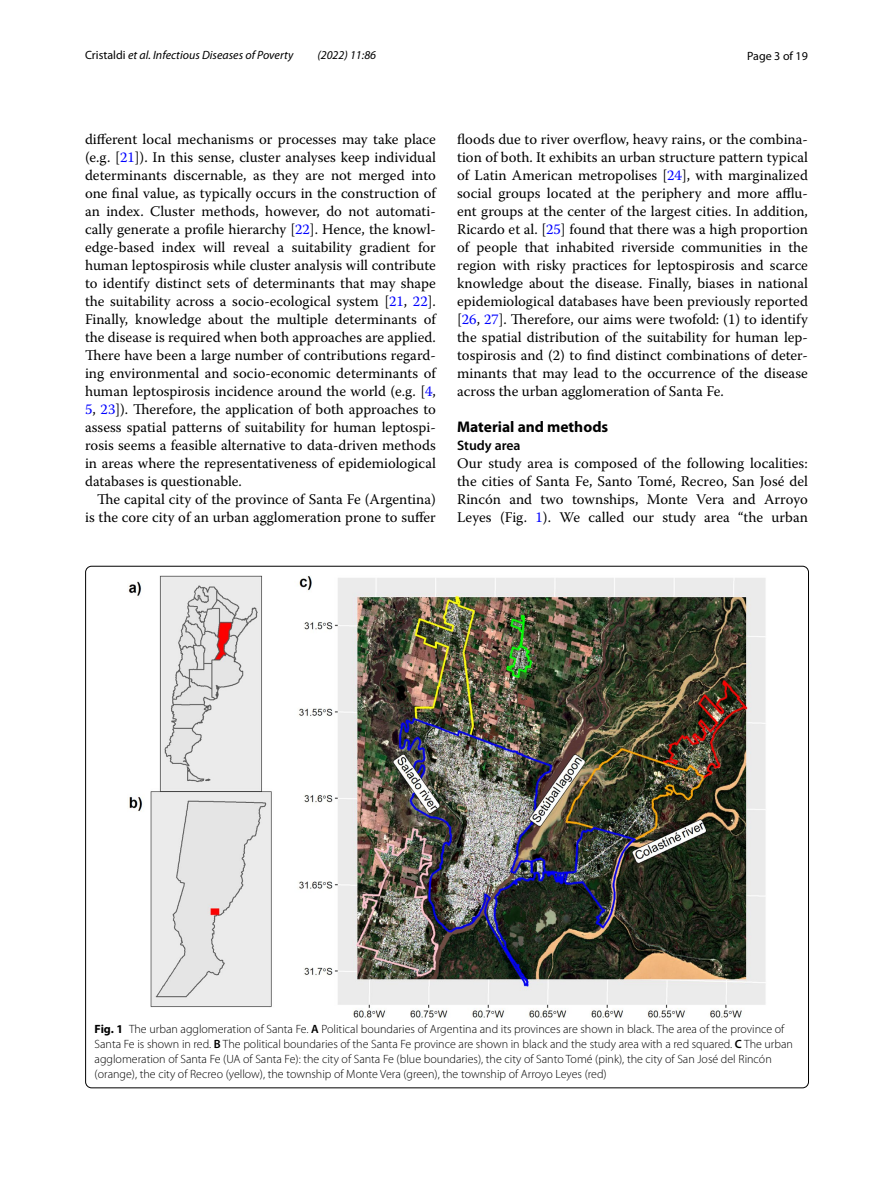
<style>
.page{position:relative;width:893px;height:1187px;background:#fff}
.page>*{position:absolute;margin:0;border:0;box-sizing:border-box;transform-origin:0 0}
.t1{font:700 15.45px "Myriad Pro";color:#000}
.t2{font:14.7px/18px "Warnock Pro";color:#000;text-align:justify}
.t3{font:600 13.8px "Myriad Pro";color:#000}
.t4{font:300 12px/15px "Myriad Pro";color:#000}
.t5{font:italic 12px "Myriad Pro";color:#000}
.t6{font:12px "Myriad Pro";color:#000}
.s1{font-style:normal}
.s2{color:#00f}
.s3{font-weight:700}
.s4{font-weight:600}
</style>
<div class="page">
<img style="left:128px;top:575px;width:638px;height:442px">
<p class="t5" style="left:85px;top:48px;width:210px"><span class="s1">Cristaldi</span> et al. Infectious Diseases of Poverty</p>
<p class="t5" style="left:317px;top:48px;width:60px">(2022) 11:86</p>
<p class="t6" style="left:747px;top:48px;width:62px">Page 3 of 19</p>
<p class="t2" style="left:85px;top:130px;width:352px">different local mechanisms or processes may take place (e.g. [<span class="s2">21</span>]). In this sense, cluster analyses keep individual determinants discernable, as they are not merged into one final value, as typically occurs in the construction of an index. Cluster methods, however, do not automati&shy;cally generate a profile hierarchy [<span class="s2">22</span>]. Hence, the knowl&shy;edge-based index will reveal a suitability gradient for human leptospirosis while cluster analysis will contribute to identify distinct sets of determinants that may shape the suitability across a socio-ecological system [<span class="s2">21</span>, <span class="s2">22</span>].<br>Finally, knowledge about the multiple determinants of the disease is required when both approaches are applied.<br>There have been a large number of contributions regard&shy;ing environmental and socio-economic determinants of human leptospirosis incidence around the world (e.g. [<span class="s2">4</span>, <span class="s2">5</span>, <span class="s2">23</span>]). Therefore, the application of both approaches to assess spatial patterns of suitability for human leptospi&shy;rosis seems a feasible alternative to data-driven methods in areas where the representativeness of epidemiological databases is questionable.</p>
<p class="t2" style="left:85px;top:490px;width:352px;text-align:right">The capital city of the province of Santa Fe (Argentina) is the core city of an urban agglomeration prone to suffer</p>
<p class="t2" style="left:457px;top:130px;width:352px">floods due to river overflow, heavy rains, or the combina&shy;tion of both. It exhibits an urban structure pattern typical of Latin American metropolises [<span class="s2">24</span>], with marginalized social groups located at the periphery and more afflu&shy;ent groups at the center of the largest cities. In addition, Ricardo et al. [<span class="s2">25</span>] found that there was a high proportion of people that inhabited riverside communities in the region with risky practices for leptospirosis and scarce knowledge about the disease. Finally, biases in national epidemiological databases have been previously reported [<span class="s2">26</span>, <span class="s2">27</span>]. Therefore, our aims were twofold: (1) to identify the spatial distribution of the suitability for human lep&shy;tospirosis and (2) to find distinct combinations of deter&shy;minants that may lead to the occurrence of the disease across the urban agglomeration of Santa Fe.</p>
<p class="t1" style="left:457px;top:416px;width:153px">Material and methods</p>
<p class="t3" style="left:457px;top:436px;width:65px">Study area</p>
<p class="t2" style="left:457px;top:454px;width:352px">Our study area is composed of the following localities: the cities of Santa Fe, Santo Tomé, Recreo, San José del Rincón and two townships, Monte Vera and Arroyo Leyes (Fig. <span class="s2">1</span>). We called our study area “the urban</p>
<p class="t4" style="left:95px;top:1021px;width:700px"><span class="s3">Fig. 1</span> The urban agglomeration of Santa Fe. <span class="s4">A</span> Political boundaries of Argentina and its provinces are shown in black. The area of the province of Santa Fe is shown in red. <span class="s4">B</span> The political boundaries of the Santa Fe province are shown in black and the study area with a red squared. <span class="s4">C</span> The urban agglomeration of Santa Fe (UA of Santa Fe): the city of Santa Fe (blue boundaries), the city of Santo Tomé (pink), the city of San José del Rincón (orange), the city of Recreo (yellow), the township of Monte Vera (green), the township of Arroyo Leyes (red)</p>
</div>
